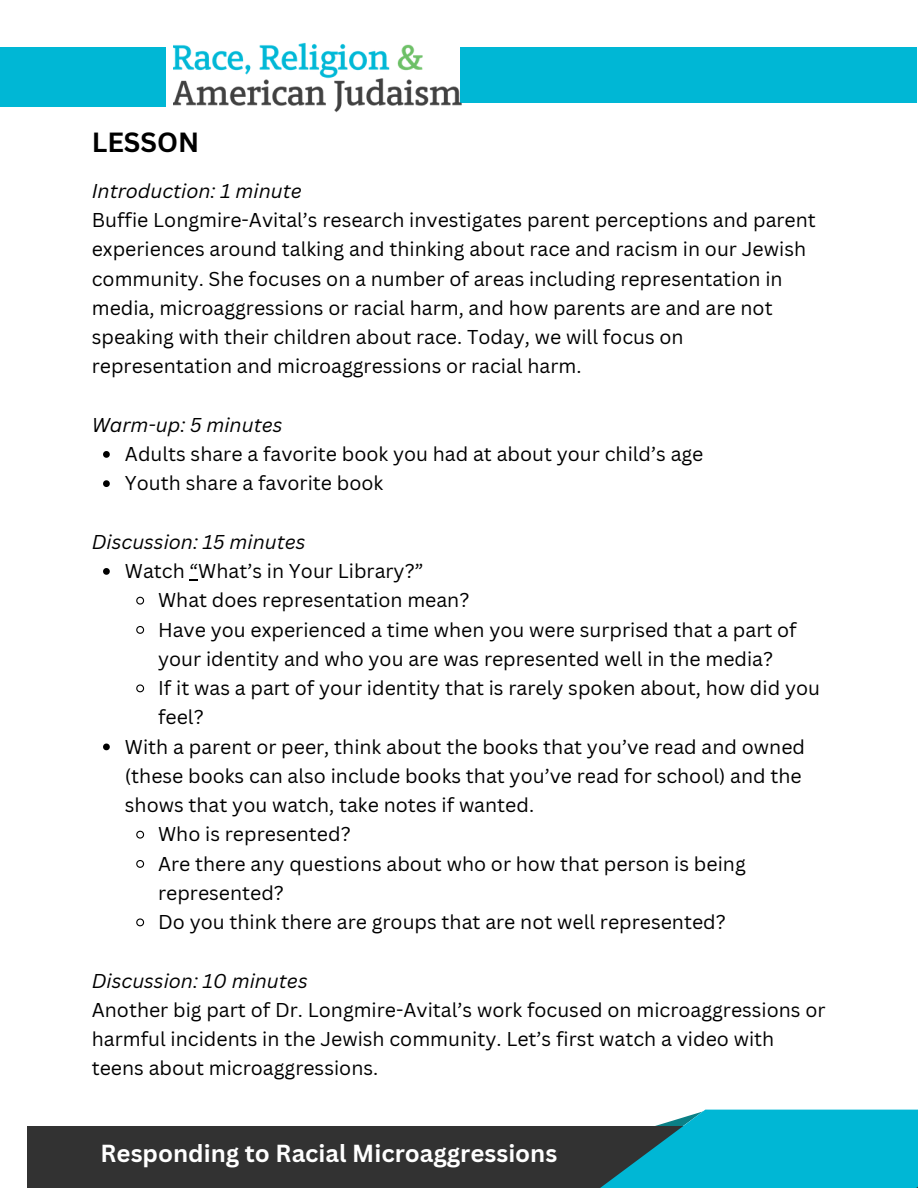
<style>
.page{position:relative;width:918px;height:1188px;background:#fff}
.page>*{position:absolute;margin:0;border:0;box-sizing:border-box;transform-origin:0 0}
.t1{font:700 27px "Canva Sans";color:#000}
.t2{font:700 24px "Canva Sans";color:#fff}
.t3{font:19.5px/29.2px "Canva Sans";color:#000}
.t4{font:italic 19.5px "Canva Sans";color:#000}
</style>
<div class="page">
<div style="left:27px;top:1126px;width:891px;height:62px;background:#323232"></div>
<div style="left:0;top:47px;width:165px;height:59px;background:#00b7d5"></div>
<div style="left:460px;top:47px;width:457px;height:55px;background:#00b7d5"></div>
<svg style="left:600px;top:1110px;width:318px;height:78px;fill:#00b7d5"></svg>
<img style="left:173px;top:42px;width:312px;height:71px">
<svg style="left:103px;top:451px;width:7px;height:7px"></svg>
<svg style="left:103px;top:480px;width:7px;height:7px"></svg>
<svg style="left:103px;top:568px;width:7px;height:7px"></svg>
<svg style="left:136px;top:596px;width:9px;height:9px"></svg>
<svg style="left:136px;top:626px;width:9px;height:8px"></svg>
<svg style="left:136px;top:684px;width:9px;height:9px"></svg>
<svg style="left:103px;top:744px;width:7px;height:6px"></svg>
<svg style="left:136px;top:830px;width:9px;height:9px"></svg>
<svg style="left:136px;top:860px;width:9px;height:8px"></svg>
<svg style="left:136px;top:918px;width:9px;height:9px"></svg>
<h1 class="t1" style="left:92px;top:123px;width:109px">LESSON</h1>
<p class="t4" style="left:92px;top:177px;width:212px">Introduction: 1 minute</p>
<p class="t3" style="left:92px;top:205px;width:726px">Buffie Longmire-Avital’s research investigates parent perceptions and parent experiences around talking and thinking about race and racism in our Jewish community. She focuses on a number of areas including representation in media, microaggressions or racial harm, and how parents are and are not speaking with their children about race. Today, we will focus on representation and microaggressions or racial harm.</p>
<p class="t4" style="left:92px;top:411px;width:192px">Warm-up: 5 minutes</p>
<p class="t3" style="left:125px;top:439px;width:580px">Adults share a favorite book you had at about your child’s age<br>Youth share a favorite book</p>
<p class="t4" style="left:92px;top:528px;width:215px">Discussion: 15 minutes</p>
<p class="t3" style="left:125px;top:556px;width:300px">Watch “What’s in Your Library?”</p>
<p class="t3" style="left:158px;top:585px;width:313px">What does representation mean?</p>
<p class="t3" style="left:158px;top:614px;width:640px">Have you experienced a time when you were surprised that a part of</p>
<p class="t3" style="left:158px;top:644px;width:617px">your identity and who you are was represented well in the media?</p>
<p class="t3" style="left:158px;top:673px;width:663px">If it was a part of your identity that is rarely spoken about, how did you</p>
<p class="t3" style="left:158px;top:702px;width:47px">feel?</p>
<p class="t3" style="left:125px;top:731px;width:682px">With a parent or peer, think about the books that you’ve read and owned</p>
<p class="t3" style="left:125px;top:761px;width:678px">(these books can also include books that you’ve read for school) and the</p>
<p class="t3" style="left:125px;top:790px;width:411px">shows that you watch, take notes if wanted.</p>
<p class="t3" style="left:158px;top:819px;width:194px">Who is represented?</p>
<p class="t3" style="left:158px;top:848px;width:589px">Are there any questions about who or how that person is being</p>
<p class="t3" style="left:158px;top:878px;width:127px">represented?</p>
<p class="t3" style="left:158px;top:907px;width:569px">Do you think there are groups that are not well represented?</p>
<p class="t4" style="left:92px;top:967px;width:217px">Discussion: 10 minutes</p>
<p class="t3" style="left:92px;top:995px;width:735px">Another big part of Dr. Longmire-Avital’s work focused on microaggressions or harmful incidents in the Jewish community. Let’s first watch a video with teens about microaggressions.</p>
<p class="t2" style="left:101px;top:1136px;width:458px">Responding to Racial Microaggressions</p>
</div>
